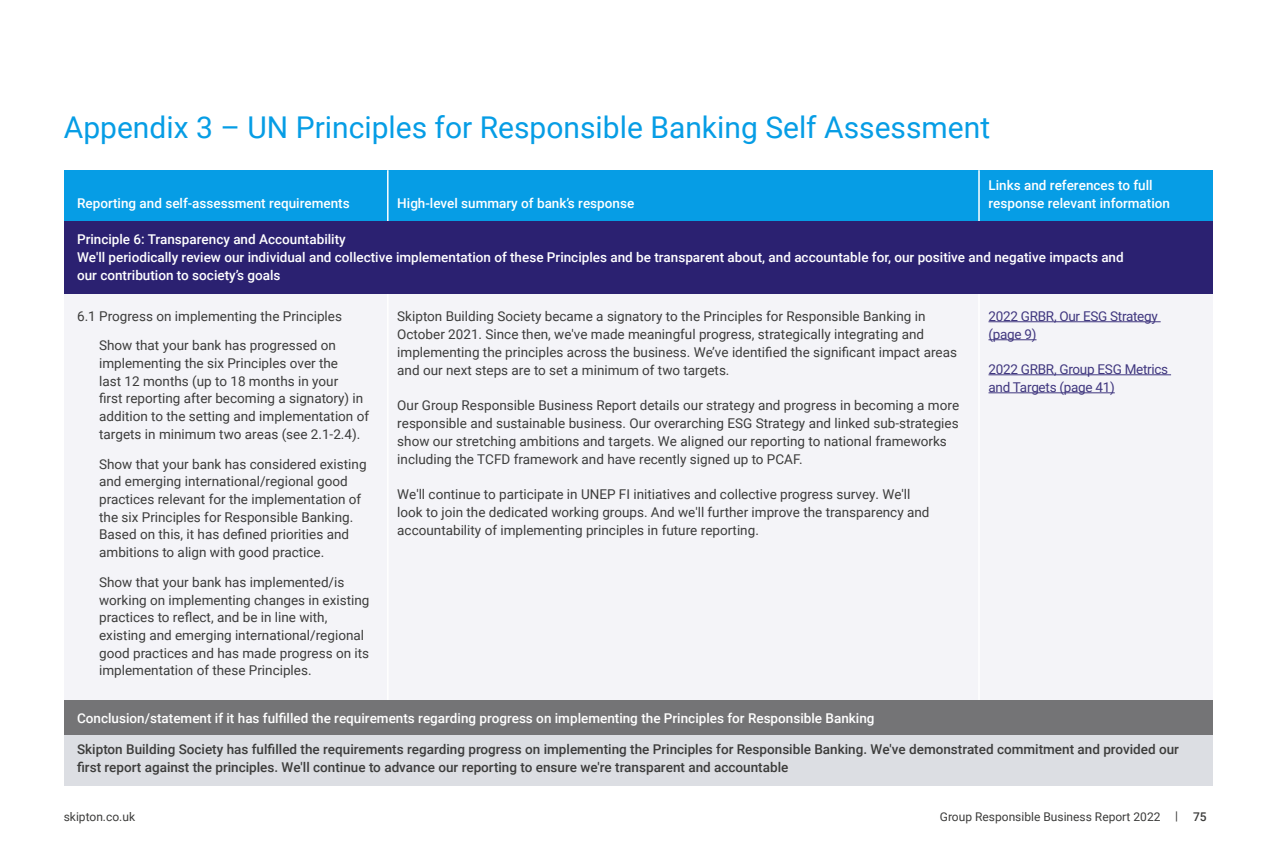
<style>
.page{position:relative;width:1276px;height:851px;background:#fff}
.page>*{position:absolute;margin:0;border:0;box-sizing:border-box;transform-origin:0 0}
.t1{font:30px "Roboto";color:#069de5}
.t2{font:13.5px/17.7px "Roboto";color:#3c3c3b}
.t3{font:500 13.5px/18px "Roboto";color:#fff}
.t4{font:500 13.5px/18px "Roboto";color:#3c3c3b}
.t5{font:13.5px/18px "Roboto";letter-spacing:-.02em;color:#40377f}
.t6{font:12px "Roboto";color:#3c3c3b}
.s1{font-weight:500}
</style>
<div class="page">
<div style="left:64px;top:170px;width:1148px;height:615px;background:#f4f4f8"></div>
<div style="left:64px;top:170px;width:1148px;height:51px;background:#069de5"></div>
<hr style="left:387px;top:170px;width:1px;height:615px;background:#fff">
<hr style="left:978px;top:170px;width:1px;height:615px;background:#fff">
<hr style="left:988px;top:321px;width:172px;height:1px;background:#40377f">
<hr style="left:988px;top:339px;width:48px;height:1px;background:#40377f">
<hr style="left:988px;top:374px;width:183px;height:1px;background:#40377f">
<hr style="left:988px;top:392px;width:126px;height:1px;background:#40377f">
<div style="left:64px;top:221px;width:1148px;height:72px;background:#2b2171"></div>
<div style="left:64px;top:700px;width:1148px;height:85px;background:#dcdee3"></div>
<div style="left:64px;top:700px;width:1148px;height:34px;background:#747476"></div>
<h1 class="t1" style="left:64px;top:106px;width:928px">Appendix 3 – UN Principles for Responsible Banking Self Assessment</h1>
<p class="t3" style="left:77px;top:194px;width:274px">Reporting and self-assessment requirements</p>
<p class="t3" style="left:397px;top:194px;width:238px">High-level summary of bank’s response</p>
<p class="t3" style="left:988px;top:176px;width:183px">Links and references to full response relevant information</p>
<p class="t3" style="left:77px;top:229px;width:1048px">Principle 6: Transparency and Accountability<br>We'll periodically review our individual and collective implementation of these Principles and be transparent about, and accountable for, our positive and negative impacts and our contribution to society’s goals</p>
<p class="t2" style="left:99px;top:300px;width:244px;line-height:29.7px;text-indent:-22px">6.1 Progress on implementing the Principles<br>Show that your bank has progressed on</p>
<p class="t2" style="left:99px;top:354px;width:271px">implementing the six Principles over the<br>last 12 months (up to 18 months in your<br>first reporting after becoming a signatory) in addition to the setting and implementation of targets in minimum two areas (see 2.1-2.4).</p>
<p class="t2" style="left:99px;top:454px;width:269px">Show that your bank has considered existing and emerging international/regional good practices relevant for the implementation of the six Principles for Responsible Banking.<br>Based on this, it has defined priorities and ambitions to align with good practice.</p>
<p class="t2" style="left:99px;top:572px;width:272px">Show that your bank has implemented/is working on implementing changes in existing practices to reflect, and be in line with, existing and emerging international/regional good practices and has made progress on its implementation of these Principles.</p>
<p class="t2" style="left:397px;top:306px;width:561px">Skipton Building Society became a signatory to the Principles for Responsible Banking in October 2021. Since then, we've made meaningful progress, strategically integrating and implementing the principles across the business. We’ve identified the significant impact areas and our next steps are to set a minimum of two targets.</p>
<p class="t2" style="left:397px;top:395px;width:563px">Our Group Responsible Business Report details our strategy and progress in becoming a more responsible and sustainable business. Our overarching ESG Strategy and linked sub-strategies show our stretching ambitions and targets. We aligned our reporting to national frameworks including the TCFD framework and have recently signed up to PCAF.</p>
<p class="t2" style="left:397px;top:484px;width:534px">We'll continue to participate in UNEP FI initiatives and collective progress survey. We'll look to join the dedicated working groups. And we'll further improve the transparency and accountability of implementing principles in future reporting.</p>
<p class="t5" style="left:988px;top:306px;width:171px">2022 GRBR, Our ESG Strategy (page 9)</p>
<p class="t5" style="left:988px;top:359px;width:181px">2022 GRBR, Group ESG Metrics and Targets (page 41)</p>
<p class="t3" style="left:77px;top:708px;width:799px">Conclusion/statement if it has fulfilled the requirements regarding progress on implementing the Principles for Responsible Banking</p>
<p class="t4" style="left:77px;top:739px;width:1103px">Skipton Building Society has fulfilled the requirements regarding progress on implementing the Principles for Responsible Banking. We've demonstrated commitment and provided our first report against the principles. We'll continue to advance our reporting to ensure we're transparent and accountable</p>
<p class="t6" style="left:64px;top:808px;width:73px">skipton.co.uk</p>
<p class="t6" style="left:940px;top:808px;width:268px">Group Responsible Business Report 2022 | <span class="s1">75</span></p>
</div>
